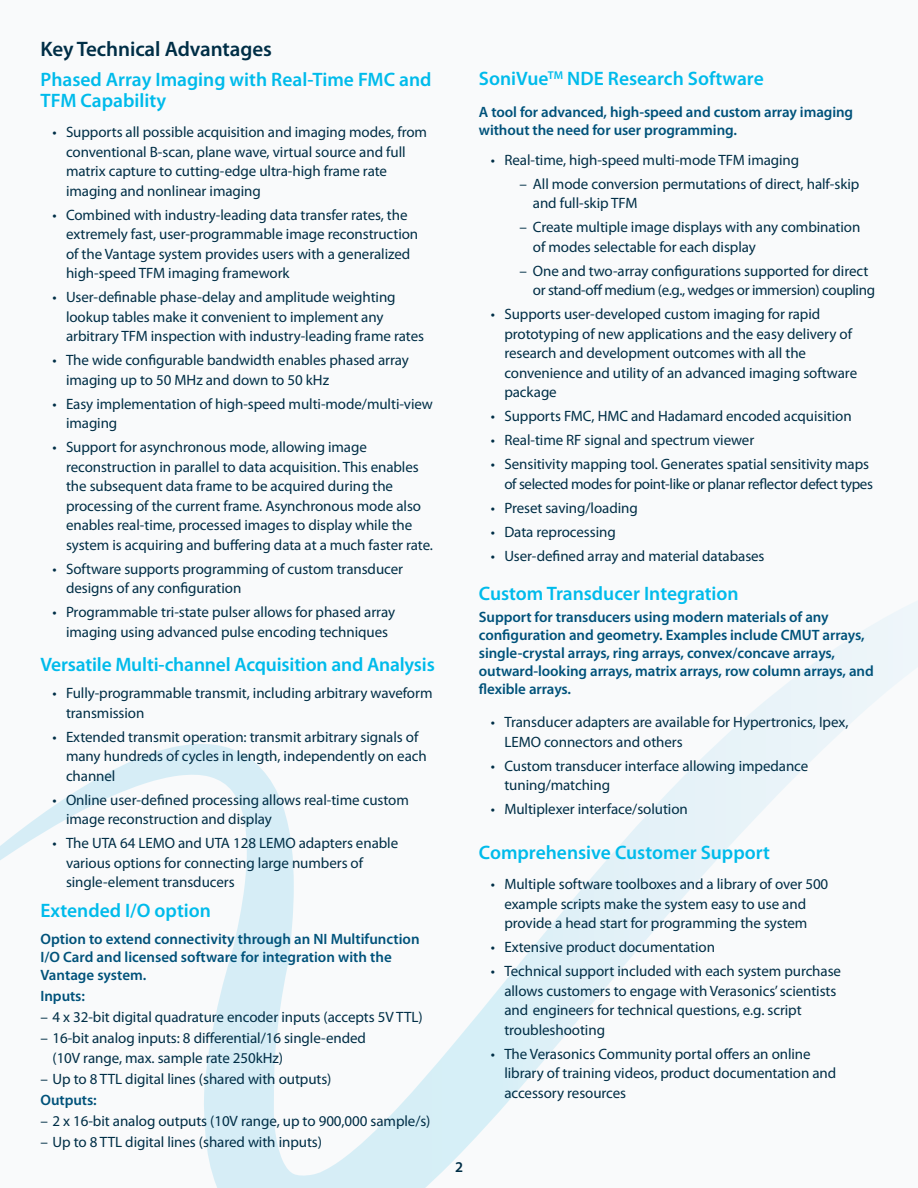
<style>
.page{position:relative;width:918px;height:1188px;background:#f9fafb}
.page>*{position:absolute;margin:0;border:0;box-sizing:border-box;transform-origin:0 0}
.t1{font:600 21px "Myriad Pro";letter-spacing:-.005em;color:#002e46}
.t2{font:600 19.5px/21px "Myriad Pro";color:#00bbeb}
.t3{font:15px/19.5px "Myriad Pro";letter-spacing:-.005em;color:#002e46}
.t4{font:600 15px/18px "Myriad Pro";letter-spacing:-.005em;color:#00527a}
.t5{font:600 15px "Myriad Pro";color:#002e46}
</style>
<div class="page">
<svg style="left:0;top:601px;width:918px;height:587px"></svg>
<h1 class="t1" style="left:40px;top:36px;width:233px">Key Technical Advantages</h1>
<h2 class="t2" style="left:40px;top:69px;width:393px">Phased Array Imaging with Real-Time FMC and<br>TFM Capability</h2>
<p class="t3" style="left:66px;top:122px;width:363px;text-indent:-14px">• Supports all possible acquisition and imaging modes, from conventional B-scan, plane wave, virtual source and full matrix capture to cutting-edge ultra-high frame rate imaging and nonlinear imaging</p>
<p class="t3" style="left:66px;top:205px;width:354px;text-indent:-14px">• Combined with industry-leading data transfer rates, the extremely fast, user-programmable image reconstruction of the Vantage system provides users with a generalized high-speed TFM imaging framework</p>
<p class="t3" style="left:66px;top:287px;width:360px;text-indent:-14px">• User-definable phase-delay and amplitude weighting lookup tables make it convenient to implement any arbitrary TFM inspection with industry-leading frame rates</p>
<p class="t3" style="left:66px;top:350px;width:345px;text-indent:-14px">• The wide configurable bandwidth enables phased array imaging up to 50 MHz and down to 50 kHz</p>
<p class="t3" style="left:66px;top:394px;width:368px;text-indent:-14px">• Easy implementation of high-speed multi-mode/multi-view imaging</p>
<p class="t3" style="left:66px;top:437px;width:369px;text-indent:-14px">• Support for asynchronous mode, allowing image reconstruction in parallel to data acquisition. This enables the subsequent data frame to be acquired during the processing of the current frame. Asynchronous mode also enables real-time, processed images to display while the system is acquiring and buffering data at a much faster rate.</p>
<p class="t3" style="left:66px;top:559px;width:339px;text-indent:-14px">• Software supports programming of custom transducer designs of any configuration</p>
<p class="t3" style="left:52px;top:602px;width:344px;text-align:center">• Programmable tri-state pulser allows for phased array imaging using advanced pulse encoding techniques</p>
<h2 class="t2" style="left:40px;top:654px;width:396px">Versatile Multi-channel Acquisition and Analysis</h2>
<p class="t3" style="left:66px;top:683px;width:368px;text-indent:-14px">• Fully-programmable transmit, including arbitrary waveform transmission</p>
<p class="t3" style="left:66px;top:727px;width:362px;text-indent:-14px">• Extended transmit operation: transmit arbitrary signals of many hundreds of cycles in length, independently on each channel</p>
<p class="t3" style="left:66px;top:790px;width:344px;text-indent:-14px">• Online user-defined processing allows real-time custom image reconstruction and display</p>
<p class="t3" style="left:66px;top:833px;width:334px;text-indent:-14px">• The UTA 64 LEMO and UTA 128 LEMO adapters enable various options for connecting large numbers of single-element transducers</p>
<h2 class="t2" style="left:40px;top:900px;width:172px">Extended I/O option</h2>
<p class="t4" style="left:40px;top:930px;width:381px">Option to extend connectivity through an NI Multifunction<br>I/O Card and licensed software for integration with the<br>Vantage system.</p>
<p class="t4" style="left:40px;top:987px;width:46px">Inputs:</p>
<p class="t3" style="left:40px;top:1007px;width:384px">– 4 x 32-bit digital quadrature encoder inputs (accepts 5V TTL)</p>
<p class="t3" style="left:52px;top:1028px;width:315px;text-indent:-12px">– 16-bit analog inputs: 8 differential/16 single-ended (10V range, max. sample rate 250kHz)</p>
<p class="t3" style="left:40px;top:1069px;width:293px">– Up to 8 TTL digital lines (shared with outputs)</p>
<p class="t4" style="left:40px;top:1090px;width:58px">Outputs:</p>
<p class="t3" style="left:40px;top:1111px;width:392px">– 2 x 16-bit analog outputs (10V range, up to 900,000 sample/s)</p>
<p class="t3" style="left:40px;top:1132px;width:283px">– Up to 8 TTL digital lines (shared with inputs)</p>
<h2 class="t2" style="left:479px;top:68px;width:286px">SoniVue<sup>TM</sup> NDE Research Software</h2>
<p class="t4" style="left:479px;top:102px;width:376px">A tool for advanced, high-speed and custom array imaging without the need for user programming.</p>
<p class="t3" style="left:491px;top:150px;width:310px">• Real-time, high-speed multi-mode TFM imaging</p>
<p class="t3" style="left:533px;top:174px;width:328px;text-indent:-14px">– All mode conversion permutations of direct, half-skip and full-skip TFM</p>
<p class="t3" style="left:533px;top:217px;width:329px;text-indent:-14px">– Create multiple image displays with any combination of modes selectable for each display</p>
<p class="t3" style="left:533px;top:261px;width:344px;text-indent:-14px">– One and two-array configurations supported for direct or stand-off medium (e.g., wedges or immersion) coupling</p>
<p class="t3" style="left:504px;top:304px;width:354px;text-indent:-14px">• Supports user-developed custom imaging for rapid prototyping of new applications and the easy delivery of research and development outcomes with all the convenience and utility of an advanced imaging software package</p>
<p class="t3" style="left:491px;top:406px;width:362px">• Supports FMC, HMC and Hadamard encoded acquisition</p>
<p class="t3" style="left:491px;top:430px;width:265px">• Real-time RF signal and spectrum viewer</p>
<p class="t3" style="left:491px;top:454px;width:384px;text-align:right">• Sensitivity mapping tool. Generates spatial sensitivity maps of selected modes for point-like or planar reflector defect types</p>
<p class="t3" style="left:491px;top:498px;width:148px">• Preset saving/loading</p>
<p class="t3" style="left:491px;top:522px;width:126px">• Data reprocessing</p>
<p class="t3" style="left:491px;top:546px;width:275px">• User-defined array and material databases</p>
<h2 class="t2" style="left:479px;top:582px;width:261px">Custom Transducer Integration</h2>
<p class="t4" style="left:479px;top:608px;width:396px">Support for transducers using modern materials of any configuration and geometry. Examples include CMUT arrays, single-crystal arrays, ring arrays, convex/concave arrays, outward-looking arrays, matrix arrays, row column arrays, and flexible arrays.</p>
<p class="t3" style="left:504px;top:712px;width:346px;text-indent:-14px">• Transducer adapters are available for Hypertronics, Ipex,<br>LEMO connectors and others</p>
<p class="t3" style="left:504px;top:756px;width:305px;text-indent:-14px">• Custom transducer interface allowing impedance tuning/matching</p>
<p class="t3" style="left:491px;top:799px;width:199px">• Multiplexer interface/solution</p>
<h2 class="t2" style="left:479px;top:842px;width:293px">Comprehensive Customer Support</h2>
<p class="t3" style="left:491px;top:874px;width:339px;text-align:center">• Multiple software toolboxes and a library of over 500 example scripts make the system easy to use and provide a head start for programming the system</p>
<p class="t3" style="left:491px;top:937px;width:226px">• Extensive product documentation</p>
<p class="t3" style="left:504px;top:961px;width:338px;text-indent:-14px">• Technical support included with each system purchase allows customers to engage with Verasonics’ scientists and engineers for technical questions, e.g. script troubleshooting</p>
<p class="t3" style="left:504px;top:1044px;width:333px;text-indent:-14px">• The Verasonics Community portal offers an online library of training videos, product documentation and accessory resources</p>
<p class="t5" style="left:455px;top:1158px;width:10px">2</p>
</div>
